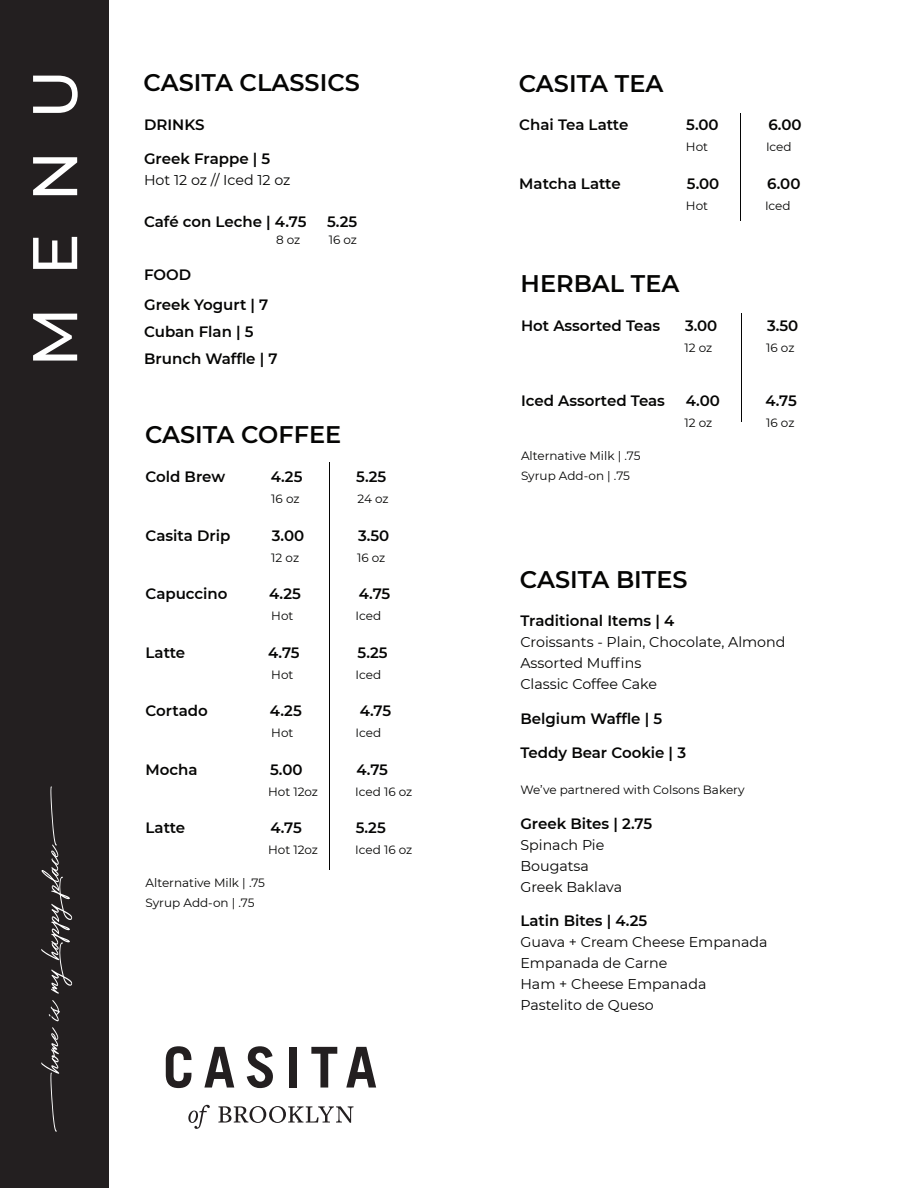
<style>
.page{position:relative;width:918px;height:1188px;background:#fff}
.page>*{position:absolute;margin:0;border:0;box-sizing:border-box;transform-origin:0 0}
.t1{font:500 63px "Montserrat";color:#fff}
.t2{font:600 24px "Montserrat";color:#050504}
.t3{font:600 15px/30px "Montserrat";color:#050504}
.t4{font:14.25px/21px "Montserrat";color:#050504}
.t5{font:12px/19.5px "Montserrat";color:#050504}
</style>
<div class="page">
<svg style="left:166px;top:1046px;width:25px;height:42px"></svg>
<svg style="left:204px;top:1047px;width:30px;height:41px"></svg>
<svg style="left:247px;top:1046px;width:26px;height:42px"></svg>
<div style="left:289px;top:1047px;width:8px;height:41px;background:#231f20"></div>
<svg style="left:311px;top:1047px;width:26px;height:41px"></svg>
<svg style="left:346px;top:1047px;width:30px;height:41px"></svg>
<svg style="left:188px;top:1105px;width:22px;height:24px"></svg>
<svg style="left:218px;top:1106px;width:136px;height:17px"></svg>
<div style="left:0;top:0;width:108px;height:1188px;background:#231f20"></div>
<svg style="left:41px;top:1027px;width:18px;height:105px"></svg>
<svg style="left:49px;top:1000px;width:11px;height:21px"></svg>
<svg style="left:41px;top:786px;width:31px;height:208px"></svg>
<hr style="left:329px;top:462px;width:1px;height:408px;background:#050504">
<hr style="left:740px;top:113px;width:1px;height:108px;background:#050504">
<hr style="left:741px;top:314px;width:1px;height:108px;background:#050504">
<h1 class="t1" style="left:11px;top:367px;width:299px;rotate:-90deg">MENU</h1>
<h2 class="t2" style="left:144px;top:65px;width:218px">CASITA CLASSICS</h2>
<p class="t3" style="left:144px;top:109px;width:62px">DRINKS</p>
<p class="t3" style="left:144px;top:143px;width:128px">Greek Frappe | 5</p>
<p class="t4" style="left:144px;top:169px;width:148px">Hot 12 oz // Iced 12 oz</p>
<p class="t3" style="left:144px;top:206px;width:164px">Café con Leche | 4.75</p>
<p class="t3" style="left:327px;top:206px;width:32px">5.25</p>
<p class="t5" style="left:276px;top:229px;width:26px">8 oz</p>
<p class="t5" style="left:329px;top:229px;width:30px">16 oz</p>
<p class="t3" style="left:144px;top:259px;width:126px">FOOD<br>Greek Yogurt | 7</p>
<p class="t3" style="left:144px;top:318px;width:135px;line-height:27px">Cuban Flan | 5<br>Brunch Waffle | 7</p>
<h2 class="t2" style="left:145px;top:418px;width:198px">CASITA COFFEE</h2>
<p class="t3" style="left:146px;top:461px;width:81px">Cold Brew</p>
<p class="t3" style="left:271px;top:461px;width:33px">4.25</p>
<p class="t3" style="left:356px;top:461px;width:32px">5.25</p>
<p class="t5" style="left:271px;top:489px;width:30px">16 oz</p>
<p class="t5" style="left:358px;top:489px;width:33px">24 oz</p>
<p class="t3" style="left:146px;top:520px;width:86px">Casita Drip</p>
<p class="t3" style="left:272px;top:520px;width:34px">3.00</p>
<p class="t3" style="left:358px;top:520px;width:33px">3.50</p>
<p class="t5" style="left:271px;top:547px;width:29px">12 oz</p>
<p class="t5" style="left:357px;top:547px;width:30px">16 oz</p>
<p class="t3" style="left:146px;top:578px;width:84px">Capuccino</p>
<p class="t3" style="left:269px;top:578px;width:33px">4.25</p>
<p class="t3" style="left:359px;top:578px;width:33px">4.75</p>
<p class="t5" style="left:271px;top:606px;width:24px">Hot</p>
<p class="t5" style="left:356px;top:606px;width:27px">Iced</p>
<p class="t3" style="left:146px;top:637px;width:41px">Latte</p>
<p class="t3" style="left:268px;top:637px;width:33px">4.75</p>
<p class="t3" style="left:358px;top:637px;width:32px">5.25</p>
<p class="t5" style="left:271px;top:664px;width:24px">Hot</p>
<p class="t5" style="left:356px;top:664px;width:27px">Iced</p>
<p class="t3" style="left:146px;top:695px;width:64px">Cortado</p>
<p class="t3" style="left:270px;top:695px;width:33px">4.25</p>
<p class="t3" style="left:360px;top:695px;width:33px">4.75</p>
<p class="t5" style="left:271px;top:723px;width:24px">Hot</p>
<p class="t5" style="left:356px;top:723px;width:27px">Iced</p>
<p class="t3" style="left:146px;top:754px;width:54px">Mocha</p>
<p class="t3" style="left:270px;top:754px;width:34px">5.00</p>
<p class="t3" style="left:356px;top:754px;width:33px">4.75</p>
<p class="t5" style="left:268px;top:781px;width:51px">Hot 12oz</p>
<p class="t5" style="left:355px;top:781px;width:59px">Iced 16 oz</p>
<p class="t3" style="left:146px;top:812px;width:41px">Latte</p>
<p class="t3" style="left:270px;top:812px;width:33px">4.75</p>
<p class="t3" style="left:356px;top:812px;width:32px">5.25</p>
<p class="t5" style="left:268px;top:840px;width:51px">Hot 12oz</p>
<p class="t5" style="left:355px;top:840px;width:59px">Iced 16 oz</p>
<p class="t5" style="left:146px;top:873px;width:121px">Alternative Milk | .75<br>Syrup Add-on | .75</p>
<h2 class="t2" style="left:519px;top:66px;width:146px">CASITA TEA</h2>
<p class="t3" style="left:519px;top:109px;width:111px">Chai Tea Latte</p>
<p class="t3" style="left:686px;top:109px;width:34px">5.00</p>
<p class="t3" style="left:768px;top:109px;width:35px">6.00</p>
<p class="t5" style="left:686px;top:137px;width:24px">Hot</p>
<p class="t5" style="left:766px;top:137px;width:27px">Iced</p>
<p class="t3" style="left:519px;top:168px;width:103px">Matcha Latte</p>
<p class="t3" style="left:687px;top:168px;width:34px">5.00</p>
<p class="t3" style="left:767px;top:168px;width:35px">6.00</p>
<p class="t5" style="left:686px;top:195px;width:24px">Hot</p>
<p class="t5" style="left:765px;top:195px;width:27px">Iced</p>
<h2 class="t2" style="left:521px;top:267px;width:160px">HERBAL TEA</h2>
<p class="t3" style="left:521px;top:310px;width:141px">Hot Assorted Teas</p>
<p class="t3" style="left:685px;top:310px;width:34px">3.00</p>
<p class="t3" style="left:767px;top:310px;width:33px">3.50</p>
<p class="t5" style="left:685px;top:338px;width:29px">12 oz</p>
<p class="t5" style="left:766px;top:338px;width:30px">16 oz</p>
<p class="t3" style="left:521px;top:385px;width:145px">Iced Assorted Teas</p>
<p class="t3" style="left:686px;top:385px;width:36px">4.00</p>
<p class="t3" style="left:765px;top:385px;width:33px">4.75</p>
<p class="t5" style="left:685px;top:413px;width:29px">12 oz</p>
<p class="t5" style="left:766px;top:413px;width:30px">16 oz</p>
<p class="t5" style="left:521px;top:446px;width:121px">Alternative Milk | .75<br>Syrup Add-on | .75</p>
<h2 class="t2" style="left:520px;top:562px;width:169px">CASITA BITES</h2>
<p class="t3" style="left:520px;top:605px;width:155px">Traditional Items | 4</p>
<p class="t4" style="left:520px;top:631px;width:267px">Croissants - Plain, Chocolate, Almond<br>Assorted Muffins<br>Classic Coffee Cake</p>
<p class="t3" style="left:520px;top:703px;width:143px">Belgium Waffle | 5</p>
<p class="t3" style="left:520px;top:737px;width:167px">Teddy Bear Cookie | 3</p>
<p class="t5" style="left:520px;top:780px;width:226px">We’ve partnered with Colsons Bakery</p>
<p class="t3" style="left:520px;top:808px;width:133px">Greek Bites | 2.75</p>
<p class="t4" style="left:520px;top:834px;width:103px">Spinach Pie<br>Bougatsa<br>Greek Baklava</p>
<p class="t3" style="left:520px;top:905px;width:128px">Latin Bites | 4.25</p>
<p class="t4" style="left:520px;top:931px;width:249px">Guava + Cream Cheese Empanada<br>Empanada de Carne<br>Ham + Cheese Empanada<br>Pastelito de Queso</p>
</div>
